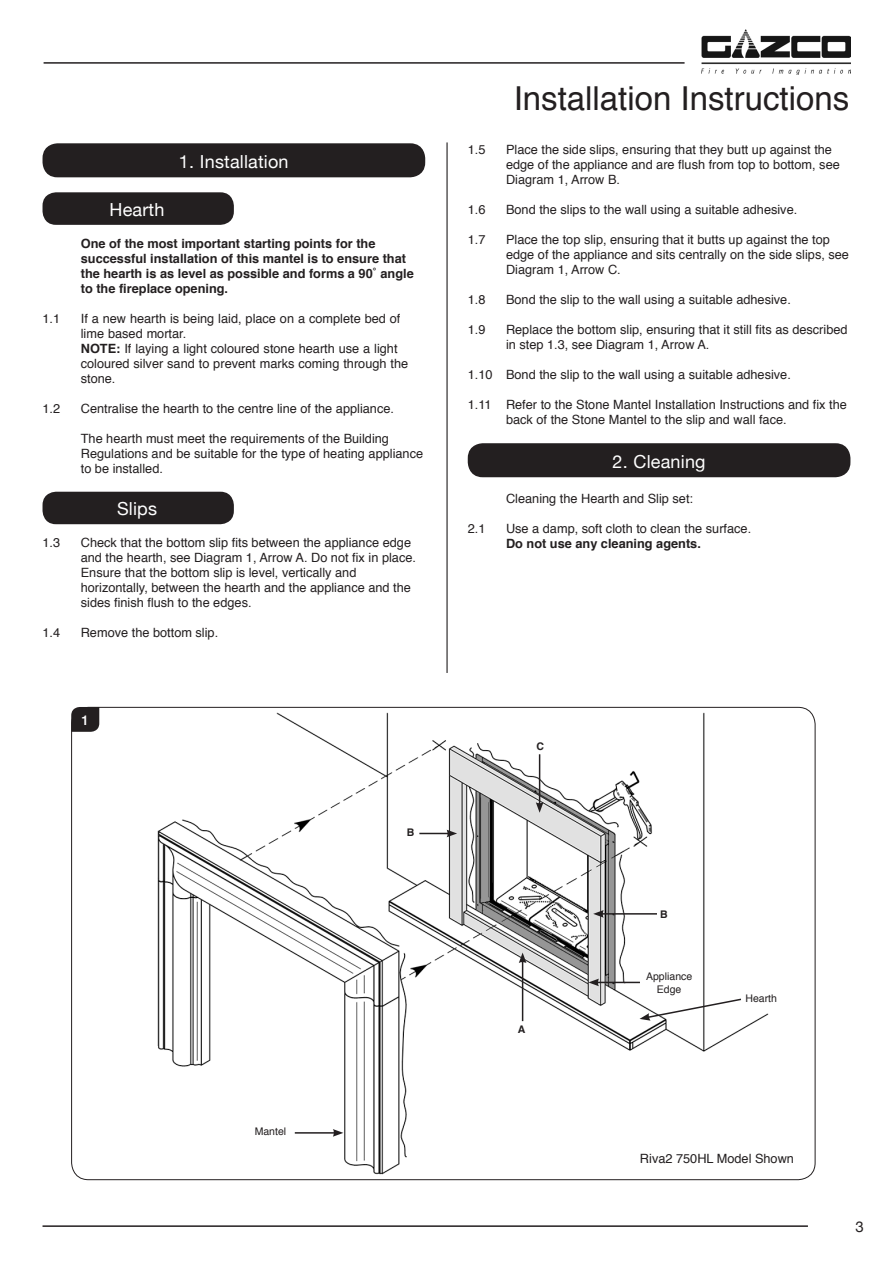
<style>
.page{position:relative;width:893px;height:1263px;background:#fff}
.page>*{position:absolute;margin:0;border:0;box-sizing:border-box;transform-origin:0 0}
.t1{font:33px "Helvetica";color:#231f20}
.t2{font:18px "Helvetica Neue";letter-spacing:.01em;color:#fff}
.t3{font:15px "Helvetica Neue";color:#231f20}
.t4{font:500 13.5px "Helvetica Neue";color:#fff}
.Body_copy{font:12.75px/15px "Helvetica";color:#231f20}
.t5{font:700 12.75px/15px "Helvetica";color:#231f20}
.t6{font:10.5px/12.6px "Helvetica";color:#231f20;text-align:center}
.t7{font:700 10.5px "Helvetica";color:#231f20}
.s1{font-weight:700}
</style>
<div class="page">
<hr style="left:43px;top:1225px;width:765px;height:2px;background:#231f20">
<hr style="left:44px;top:62px;width:641px;height:2px;background:#231f20">
<img style="left:701px;top:29px;width:149px;height:46px">
<div style="left:43px;top:143px;width:382px;height:34px;background:#231f20;border-radius:15px"></div>
<div style="left:43px;top:192px;width:191px;height:33px;background:#231f20;border-radius:14px"></div>
<div style="left:43px;top:492px;width:191px;height:32px;background:#231f20;border-radius:14px"></div>
<div style="left:468px;top:443px;width:382px;height:34px;background:#231f20;border-radius:15px"></div>
<hr style="left:446px;top:142px;width:2px;height:531px;background:#231f20">
<img style="left:157px;top:712px;width:612px;height:462px">
<svg style="left:639px;top:997px;width:104px;height:24px"></svg>
<hr style="left:295px;top:1132px;width:40px;height:1px;background:#231f20">
<svg style="left:333px;top:1129px;width:10px;height:8px"></svg>
<svg style="left:71px;top:707px;width:28px;height:25px"></svg>
<hr style="left:419px;top:833px;width:30px;height:1px;background:#231f20">
<svg style="left:447px;top:830px;width:10px;height:7px"></svg>
<hr style="left:601px;top:913px;width:56px;height:1px;background:#231f20">
<svg style="left:593px;top:910px;width:11px;height:8px"></svg>
<hr style="left:597px;top:982px;width:43px;height:1px;background:#231f20">
<svg style="left:588px;top:978px;width:11px;height:8px"></svg>
<hr style="left:539px;top:754px;width:1px;height:50px;background:#231f20">
<svg style="left:536px;top:802px;width:7px;height:11px"></svg>
<hr style="left:522px;top:961px;width:1px;height:60px;background:#231f20">
<svg style="left:519px;top:952px;width:7px;height:11px"></svg>
<p class="t2" style="left:179px;top:146px;width:111px">1. Installation</p>
<p class="t2" style="left:110px;top:194px;width:56px">Hearth</p>
<p class="t5" style="left:81px;top:236px;width:335px">One of the most important starting points for the successful installation of this mantel is to ensure that the hearth is as level as possible and forms a 90˚ angle to the fireplace opening.</p>
<p class="Body_copy" style="left:43px;top:311px;width:19px">1.1</p>
<p class="Body_copy" style="left:81px;top:311px;width:321px">If a new hearth is being laid, place on a complete bed of lime based mortar.</p>
<p class="Body_copy" style="left:81px;top:341px;width:329px"><span class="s1">NOTE:</span> If laying a light coloured stone hearth use a light coloured silver sand to prevent marks coming through the stone.</p>
<p class="Body_copy" style="left:43px;top:401px;width:19px">1.2</p>
<p class="Body_copy" style="left:81px;top:401px;width:315px">Centralise the hearth to the centre line of the appliance.</p>
<p class="Body_copy" style="left:81px;top:431px;width:344px">The hearth must meet the requirements of the Building<br>Regulations and be suitable for the type of heating appliance to be installed.</p>
<p class="t2" style="left:117px;top:493px;width:42px">Slips</p>
<p class="Body_copy" style="left:43px;top:535px;width:19px">1.3</p>
<p class="Body_copy" style="left:81px;top:535px;width:337px">Check that the bottom slip fits between the appliance edge and the hearth, see Diagram 1, Arrow A. Do not fix in place.</p>
<p class="Body_copy" style="left:81px;top:565px;width:332px">Ensure that the bottom slip is level, vertically and horizontally, between the hearth and the appliance and the sides finish flush to the edges.</p>
<p class="Body_copy" style="left:43px;top:625px;width:19px">1.4</p>
<p class="Body_copy" style="left:81px;top:625px;width:139px">Remove the bottom slip.</p>
<p class="t4" style="left:81px;top:709px;width:9px">1</p>
<p class="t6" style="left:255px;top:1125px;width:33px">Mantel</p>
<p class="t7" style="left:407px;top:824px;width:9px">B</p>
<p class="t1" style="left:514px;top:73px;width:337px">Installation Instructions</p>
<p class="Body_copy" style="left:468px;top:143px;width:19px">1.5</p>
<p class="Body_copy" style="left:506px;top:143px;width:335px">Place the side slips, ensuring that they butt up against the edge of the appliance and are flush from top to bottom, see<br>Diagram 1, Arrow B.</p>
<p class="Body_copy" style="left:468px;top:203px;width:19px">1.6</p>
<p class="Body_copy" style="left:506px;top:203px;width:293px">Bond the slips to the wall using a suitable adhesive.</p>
<p class="Body_copy" style="left:468px;top:233px;width:19px">1.7</p>
<p class="Body_copy" style="left:506px;top:233px;width:345px">Place the top slip, ensuring that it butts up against the top edge of the appliance and sits centrally on the side slips, see<br>Diagram 1, Arrow C.</p>
<p class="Body_copy" style="left:468px;top:293px;width:19px">1.8</p>
<p class="Body_copy" style="left:506px;top:293px;width:286px">Bond the slip to the wall using a suitable adhesive.</p>
<p class="Body_copy" style="left:468px;top:323px;width:19px">1.9</p>
<p class="Body_copy" style="left:506px;top:323px;width:343px">Replace the bottom slip, ensuring that it still fits as described in step 1.3, see Diagram 1, Arrow A.</p>
<p class="Body_copy" style="left:468px;top:368px;width:325px">1.10 Bond the slip to the wall using a suitable adhesive.</p>
<p class="Body_copy" style="left:506px;top:398px;width:342px;text-indent:-38px">1.11 Refer to the Stone Mantel Installation Instructions and fix the back of the Stone Mantel to the slip and wall face.</p>
<p class="t2" style="left:612px;top:446px;width:94px">2. Cleaning</p>
<p class="Body_copy" style="left:506px;top:492px;width:189px">Cleaning the Hearth and Slip set:</p>
<p class="Body_copy" style="left:468px;top:522px;width:19px">2.1</p>
<p class="Body_copy" style="left:506px;top:522px;width:247px">Use a damp, soft cloth to clean the surface.</p>
<p class="t5" style="left:506px;top:536px;width:196px">Do not use any cleaning agents.</p>
<p class="t7" style="left:537px;top:738px;width:9px">C</p>
<p class="t7" style="left:518px;top:1020px;width:9px">A</p>
<p class="t7" style="left:660px;top:906px;width:9px">B</p>
<p class="t6" style="left:646px;top:970px;width:48px">Appliance<br>Edge</p>
<p class="t6" style="left:745px;top:992px;width:33px">Hearth</p>
<p class="Body_copy" style="left:640px;top:1151px;width:156px">Riva2 750HL Model Shown</p>
<p class="t3" style="left:855px;top:1214px;width:10px">3</p>
</div>
